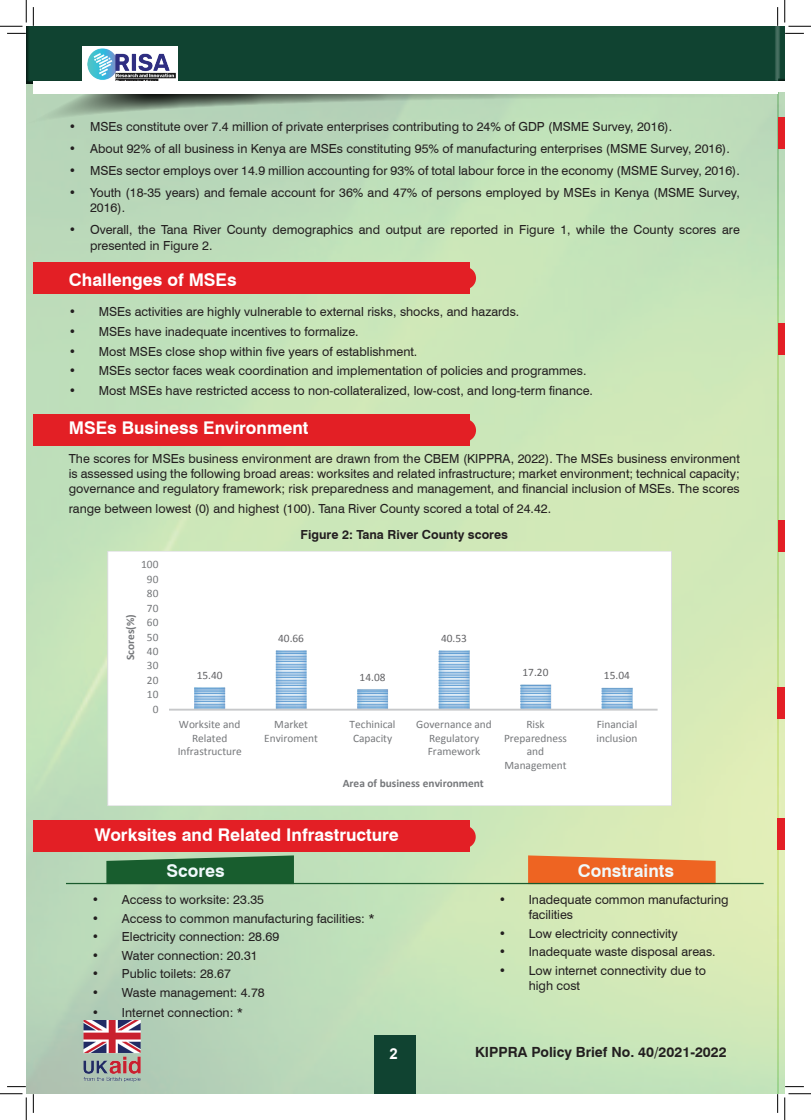
<style>
.page{position:relative;width:811px;height:1120px;background:#fff}
.page>*{position:absolute;margin:0;border:0;box-sizing:border-box;transform-origin:0 0}
.t1{font:700 17.5px "Swiss 721 BT";color:#fff}
.t2{font:700 17.5px "Swiss 721 BT";color:#f0f9fb}
.t3{font:700 15px "Arial";color:#fff}
.t4{font:700 14px "Swiss 721 BT";color:#231f20}
.t5{font:12.5px/15px "Swiss 721 BT";color:#231f20}
.t6{font:700 12.5px "Swiss 721 BT";color:#231f20}
.t7{font:11.38px/13.9px "Calibri";color:#76787b;text-align:center}
.t8{font:700 11.38px "Calibri";letter-spacing:-.005em;color:#76787b}
.t9{font:11.38px "Calibri";color:#636366}
</style>
<div class="page">
<img style="left:26px;top:129px;width:759px;height:964px">
<svg style="left:778px;top:92px;width:7px;height:25px"></svg>
<div style="left:777px;top:26px;width:8px;height:58px;background:#231f20;opacity:.75"></div>
<svg style="left:26px;top:85px;width:752px;height:44px;background:#acc9ac"></svg>
<div style="left:26px;top:26px;width:752px;height:59px;background:#104331"></div>
<div style="left:33px;top:83px;width:744px;height:11px;background:#fff"></div>
<div style="left:374px;top:1034px;width:41px;height:59px;background:#104331"></div>
<img style="left:83px;top:1019px;width:58px;height:66px">
<div style="left:83px;top:46px;width:95px;height:41px;background:#fff"></div>
<img style="left:87px;top:48px;width:89px;height:33px">
<div style="left:34px;top:414px;width:436px;height:31px;background:#e31f25"></div>
<div style="left:454px;top:419px;width:22px;height:22px;background:#e31f25;border-radius:50%"></div>
<div style="left:34px;top:262px;width:436px;height:31px;background:#e31f25"></div>
<div style="left:454px;top:267px;width:22px;height:22px;background:#e31f25;border-radius:50%"></div>
<div style="left:777px;top:82px;width:8px;height:10px;background:#fff"></div>
<div style="left:33px;top:82px;width:744px;height:10px;background:#fff"></div>
<div style="left:778px;top:323px;width:7px;height:31px;background:#e31f25"></div>
<div style="left:778px;top:520px;width:7px;height:31px;background:#e31f25"></div>
<div style="left:777px;top:687px;width:8px;height:31px;background:#e31f25"></div>
<div style="left:777px;top:818px;width:8px;height:31px;background:#e31f25"></div>
<div style="left:33px;top:820px;width:436px;height:31px;background:#e31f25"></div>
<div style="left:454px;top:825px;width:22px;height:22px;background:#e31f25;border-radius:50%"></div>
<div style="left:778px;top:117px;width:7px;height:31px;background:#e31f25"></div>
<svg style="left:106px;top:855px;width:188px;height:27px;background:#2b6c3e"></svg>
<svg style="left:528px;top:855px;width:187px;height:27px;background:#eb7333"></svg>
<hr style="left:66px;top:882px;width:697px;height:1px;background:#195a2d">
<svg style="left:107px;top:551px;width:565px;height:254px"></svg>
<svg style="left:7px;top:33px;width:19px;height:1px"></svg>
<svg style="left:785px;top:33px;width:19px;height:1px"></svg>
<svg style="left:33px;top:7px;width:1px;height:19px"></svg>
<svg style="left:33px;top:1093px;width:1px;height:19px"></svg>
<svg style="left:777px;top:7px;width:1px;height:19px"></svg>
<svg style="left:777px;top:1093px;width:1px;height:19px"></svg>
<svg style="left:0;top:0;width:27px;height:27px"></svg>
<svg style="left:0;top:1093px;width:27px;height:26px"></svg>
<svg style="left:784px;top:0;width:27px;height:27px"></svg>
<svg style="left:784px;top:1093px;width:27px;height:26px"></svg>
<p class="t5" style="left:69px;top:118px;width:605px">• MSEs constitute over 7.4 million of private enterprises contributing to 24% of GDP (MSME Survey, 2016).</p>
<p class="t5" style="left:69px;top:140px;width:662px">• About 92% of all business in Kenya are MSEs constituting 95% of manufacturing enterprises (MSME Survey, 2016).</p>
<p class="t5" style="left:69px;top:162px;width:672px">• MSEs sector employs over 14.9 million accounting for 93% of total labour force in the economy (MSME Survey, 2016).</p>
<p class="t5" style="left:90px;top:184px;width:651px;text-indent:-21px">• Youth (18-35 years) and female account for 36% and 47% of persons employed by MSEs in Kenya (MSME Survey,<br>2016).</p>
<p class="t5" style="left:90px;top:221px;width:651px;line-height:16.2px;text-indent:-21px">• Overall, the Tana River County demographics and output are reported in Figure 1, while the County scores are presented in Figure 2.</p>
<h1 class="t1" style="left:69px;top:268px;width:169px">Challenges of MSEs</h1>
<p class="t5" style="left:69px;top:303px;width:452px">• MSEs activities are highly vulnerable to external risks, shocks, and hazards.</p>
<p class="t5" style="left:69px;top:323px;width:291px">• MSEs have inadequate incentives to formalize.</p>
<p class="t5" style="left:69px;top:343px;width:350px">• Most MSEs close shop within five years of establishment.</p>
<p class="t5" style="left:69px;top:363px;width:519px">• MSEs sector faces weak coordination and implementation of policies and programmes.</p>
<p class="t5" style="left:69px;top:382px;width:526px">• Most MSEs have restricted access to non-collateralized, low-cost, and long-term finance.</p>
<h1 class="t1" style="left:69px;top:417px;width:241px">MSEs Business Environment</h1>
<p class="t5" style="left:69px;top:450px;width:672px;text-align:justify">The scores for MSEs business environment are drawn from the CBEM (KIPPRA, 2022). The MSEs business environment is assessed using the following broad areas: worksites and related infrastructure; market environment; technical capacity; governance and regulatory framework; risk preparedness and management, and financial inclusion of MSEs. The scores</p>
<p class="t5" style="left:69px;top:500px;width:484px">range between lowest (0) and highest (100). Tana River County scored a total of 24.42.</p>
<p class="t6" style="left:300px;top:527px;width:209px">Figure 2: Tana River County scores</p>
<p class="t7" style="left:141px;top:557px;width:19px">100</p>
<p class="t7" style="left:147px;top:572px;width:13px">90</p>
<p class="t7" style="left:147px;top:586px;width:13px">80</p>
<p class="t8" style="left:123px;top:660px;width:47px;rotate:-90deg">Scores(%)</p>
<p class="t7" style="left:147px;top:600px;width:13px">70</p>
<p class="t7" style="left:147px;top:615px;width:13px">60</p>
<p class="t7" style="left:147px;top:629px;width:13px">50</p>
<p class="t7" style="left:147px;top:644px;width:13px">40</p>
<p class="t7" style="left:147px;top:658px;width:13px">30</p>
<p class="t7" style="left:147px;top:673px;width:13px">20</p>
<p class="t7" style="left:147px;top:687px;width:13px">10</p>
<p class="t7" style="left:153px;top:702px;width:7px">0</p>
<p class="t9" style="left:197px;top:667px;width:27px">15.40</p>
<p class="t9" style="left:278px;top:631px;width:27px">40.66</p>
<p class="t9" style="left:360px;top:669px;width:27px">14.08</p>
<p class="t9" style="left:441px;top:631px;width:28px">40.53</p>
<p class="t9" style="left:522px;top:664px;width:27px">17.20</p>
<p class="t9" style="left:604px;top:668px;width:27px">15.04</p>
<p class="t7" style="left:178px;top:716px;width:66px">Worksite and<br>Related<br>Infrastructure</p>
<p class="t7" style="left:264px;top:716px;width:55px">Market<br>Enviroment</p>
<p class="t7" style="left:350px;top:716px;width:47px;text-align:left">Techinical<br>Capacity</p>
<p class="t7" style="left:416px;top:716px;width:77px">Governance and<br>Regulatory<br>Framework</p>
<p class="t7" style="left:504px;top:716px;width:65px">Risk<br>Preparedness and<br>Management</p>
<p class="t7" style="left:596px;top:716px;width:42px;text-align:left">Financial inclusion</p>
<p class="t8" style="left:343px;top:775px;width:143px">Area of business environment</p>
<h1 class="t1" style="left:94px;top:824px;width:306px">Worksites and Related Infrastructure</h1>
<h1 class="t2" style="left:166px;top:859px;width:60px">Scores</h1>
<h1 class="t2" style="left:578px;top:859px;width:98px">Constraints</h1>
<p class="t5" style="left:529px;top:891px;width:201px;text-indent:-30px">• Inadequate common manufacturing facilities</p>
<p class="t5" style="left:499px;top:925px;width:180px">• Low electricity connectivity</p>
<p class="t5" style="left:499px;top:943px;width:218px">• Inadequate waste disposal areas.</p>
<p class="t5" style="left:529px;top:962px;width:179px;text-indent:-30px">• Low internet connectivity due to high cost</p>
<p class="t5" style="left:92px;top:891px;width:174px">• Access to worksite: 23.35</p>
<p class="t5" style="left:92px;top:910px;width:284px">• Access to common manufacturing facilities: *</p>
<p class="t5" style="left:92px;top:928px;width:189px">• Electricity connection: 28.69</p>
<p class="t5" style="left:92px;top:947px;width:167px">• Water connection: 20.31</p>
<p class="t5" style="left:92px;top:965px;width:141px">• Public toilets: 28.67</p>
<p class="t5" style="left:92px;top:984px;width:174px">• Waste management: 4.78</p>
<p class="t5" style="left:92px;top:1003px;width:153px">• Internet connection: *</p>
<p class="t3" style="left:389px;top:1043px;width:10px">2</p>
<p class="t4" style="left:475px;top:1042px;width:253px">KIPPRA Policy Brief No. 40/2021-2022</p>
</div>
